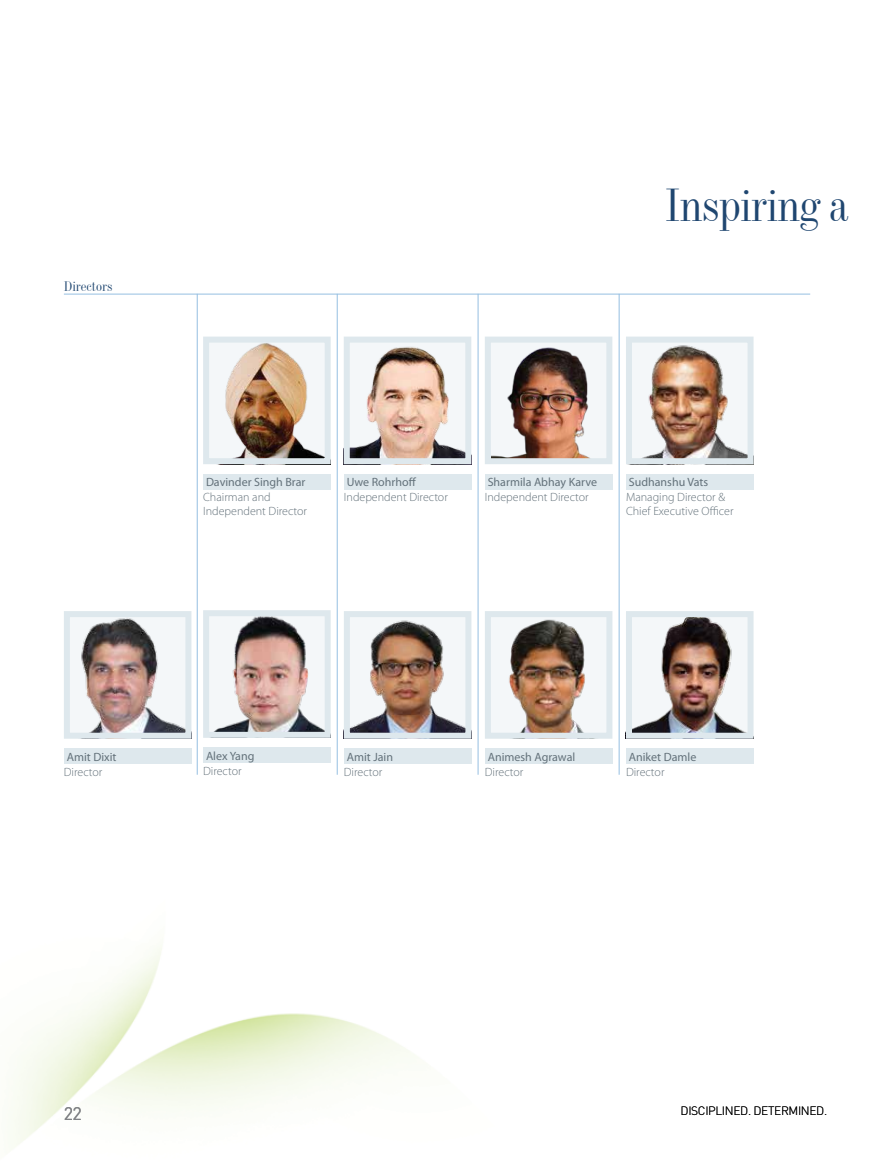
<style>
.page{position:relative;width:891px;height:1167px;background:#fff}
.page>*{position:absolute;margin:0;border:0;box-sizing:border-box;transform-origin:0 0}
.t1{font:45px "Industrial 736 BT";letter-spacing:-.02em;color:#1f4670}
.t2{font:18px "DIN Pro";color:#808285}
.t3{font:13.5px "Industrial 736 BT";color:#1f4670}
.t4{font:300 12px/14.9px "Myriad Pro";color:#63717a}
.t5{font:12px/14.9px "Myriad Pro";color:#63717a}
.t6{font:300 12px "DIN Pro";letter-spacing:-.03em;color:#000}
.s1{font-weight:300}
.s2{font-weight:400}
</style>
<div class="page">
<img style="left:9px;top:293px;width:802px;height:856px">
<hr style="left:64px;top:294px;width:746px;height:1px;background:#95bfe1">
<hr style="left:197px;top:294px;width:1px;height:480px;background:#95bfe1">
<hr style="left:337px;top:294px;width:1px;height:480px;background:#95bfe1">
<hr style="left:478px;top:294px;width:1px;height:480px;background:#95bfe1">
<hr style="left:619px;top:294px;width:1px;height:480px;background:#95bfe1">
<img style="left:210px;top:617px;width:114px;height:113px">
<div style="left:203px;top:610px;width:128px;height:127px;border:6px solid #dee8ed"></div>
<div style="left:203px;top:747px;width:128px;height:16px;background:#dee8ed"></div>
<img style="left:71px;top:618px;width:113px;height:113px">
<div style="left:64px;top:611px;width:127px;height:127px;border:6px solid #dee8ed"></div>
<div style="left:64px;top:748px;width:127px;height:15px;background:#dee8ed"></div>
<img style="left:351px;top:618px;width:113px;height:113px">
<div style="left:344px;top:611px;width:127px;height:127px;border:6px solid #dee8ed"></div>
<div style="left:344px;top:748px;width:127px;height:15px;background:#dee8ed"></div>
<img style="left:633px;top:618px;width:114px;height:113px">
<div style="left:626px;top:611px;width:128px;height:127px;border:6px solid #dee8ed"></div>
<div style="left:626px;top:748px;width:128px;height:15px;background:#dee8ed"></div>
<img style="left:492px;top:618px;width:113px;height:113px">
<div style="left:485px;top:611px;width:127px;height:127px;border:6px solid #dee8ed"></div>
<div style="left:485px;top:748px;width:127px;height:15px;background:#dee8ed"></div>
<img style="left:210px;top:343px;width:114px;height:114px">
<div style="left:203px;top:336px;width:128px;height:128px;border:6px solid #dee8ed"></div>
<div style="left:203px;top:474px;width:128px;height:15px;background:#dee8ed"></div>
<img style="left:492px;top:345px;width:113px;height:112px">
<div style="left:485px;top:336px;width:127px;height:128px;border:6px solid #dee8ed"></div>
<div style="left:485px;top:474px;width:127px;height:15px;background:#dee8ed"></div>
<img style="left:633px;top:343px;width:114px;height:114px">
<div style="left:626px;top:336px;width:128px;height:128px;border:6px solid #dee8ed"></div>
<div style="left:626px;top:474px;width:128px;height:15px;background:#dee8ed"></div>
<img style="left:351px;top:345px;width:113px;height:112px">
<div style="left:344px;top:336px;width:127px;height:128px;border:6px solid #dee8ed"></div>
<div style="left:344px;top:474px;width:127px;height:15px;background:#dee8ed"></div>
<p class="t3" style="left:64px;top:278px;width:50px">Directors</p>
<p class="t1" style="left:665px;top:177px;width:185px">Inspiring a</p>
<p class="t5" style="left:203px;top:474px;width:104px">Davinder Singh Brar<br><span class="s1">Chairman and</span></p>
<p class="t4" style="left:203px;top:503px;width:106px">Independent Director</p>
<p class="t4" style="left:344px;top:474px;width:106px"><span class="s2">Uwe Rohrhoff<br></span>Independent Director</p>
<p class="t4" style="left:485px;top:474px;width:114px"><span class="s2">Sharmila Abhay Karve<br></span>Independent Director</p>
<p class="t4" style="left:626px;top:474px;width:101px">Sudhanshu Vats<br>Managing Director &amp;</p>
<p class="t4" style="left:626px;top:503px;width:109px">Chief Executive Officer</p>
<p class="t5" style="left:203px;top:748px;width:53px">Alex Yang<br><span class="s1">Director</span></p>
<p class="t5" style="left:64px;top:749px;width:54px">Amit Dixit<br><span class="s1">Director</span></p>
<p class="t5" style="left:344px;top:749px;width:51px">Amit Jain<br><span class="s1">Director</span></p>
<p class="t5" style="left:626px;top:749px;width:72px">Aniket Damle<br><span class="s1">Director</span></p>
<p class="t5" style="left:485px;top:749px;width:92px">Animesh Agrawal<br><span class="s1">Director</span></p>
<p class="t2" style="left:64px;top:1100px;width:20px">22</p>
<p class="t6" style="left:681px;top:1102px;width:148px">DISCIPLINED. DETERMINED.</p>
</div>
